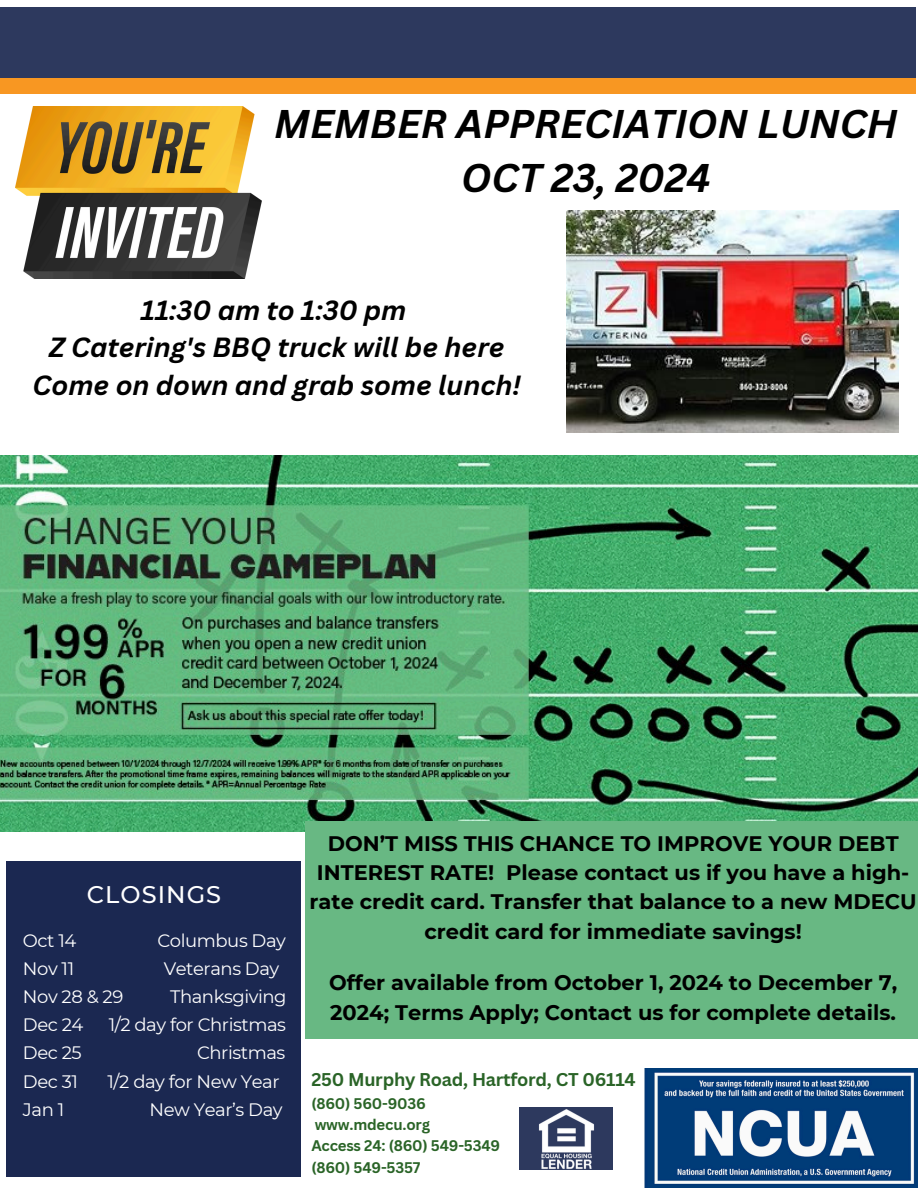
<style>
.page{position:relative;width:918px;height:1188px;background:#fff}
.page>*{position:absolute;margin:0;border:0;box-sizing:border-box;transform-origin:0 0}
.t1{font:italic 700 39px/54px "Canva Sans";color:#000;text-align:center}
.t2{font:italic 700 27px/37.2px "Canva Sans";color:#000;text-align:center}
.t3{font:500 24px "Montserrat";letter-spacing:.045em;color:#fff}
.t4{font:700 21px/29.2px "Montserrat";color:#000;text-align:center}
.t5{font:500 21px "Montserrat";letter-spacing:.045em;color:#fff}
.t6{font:18px "Montserrat";letter-spacing:-.025em;color:#fff}
.t7{font:700 18px "Canva Sans";letter-spacing:-.015em;color:#2a6427}
.t8{font:700 15px/21.3px "Canva Sans";letter-spacing:-.015em;color:#2a6427}
</style>
<div class="page">
<div style="left:0;top:8px;width:915px;height:86px;background:#f89722"></div>
<div style="left:0;top:8px;width:915px;height:70px;background:#2d395e"></div>
<div style="left:520px;top:1107px;width:93px;height:63px;background:#2d395e"></div>
<img style="left:539px;top:1109px;width:55px;height:60px">
<img style="left:645px;top:1069px;width:273px;height:118px">
<div style="left:7px;top:861px;width:294px;height:315px;background:#1b2851"></div>
<img style="left:15px;top:107px;width:247px;height:172px">
<img style="left:566px;top:211px;width:332px;height:222px">
<img style="left:0;top:456px;width:918px;height:376px">
<div style="left:305px;top:822px;width:613px;height:217px;background:#68b883"></div>
<h4 class="t1" style="left:274px;top:96px;width:625px">MEMBER APPRECIATION LUNCH<br>OCT 23, 2024</h4>
<p class="t2" style="left:33px;top:291px;width:490px">11:30 am to 1:30 pm<br>Z Catering's BBQ truck will be here<br>Come on down and grab some lunch!</p>
<h2 class="t3" style="left:87px;top:879px;width:136px">CLOSINGS</h2>
<p class="t6" style="left:23px;top:930px;width:55px">Oct 14</p>
<p class="t6" style="left:157px;top:930px;width:130px">Columbus Day</p>
<h5 class="t6" style="left:23px;top:958px;width:53px">Nov 11</h5>
<h5 class="t6" style="left:164px;top:958px;width:117px">Veterans Day</h5>
<h5 class="t6" style="left:23px;top:986px;width:102px">Nov 28 &amp; 29</h5>
<h5 class="t6" style="left:170px;top:986px;width:118px">Thanksgiving</h5>
<h3 class="t6" style="left:23px;top:1014px;width:62px">Dec 24</h3>
<h3 class="t6" style="left:109px;top:1014px;width:179px">1/2 day for Christmas</h3>
<p class="t6" style="left:23px;top:1042px;width:60px">Dec 25</p>
<p class="t6" style="left:197px;top:1042px;width:90px">Christmas</p>
<p class="t6" style="left:23px;top:1070px;width:57px">Dec 31</p>
<p class="t6" style="left:108px;top:1070px;width:174px">1/2 day for New Year</p>
<p class="t6" style="left:23px;top:1098px;width:43px">Jan 1</p>
<p class="t6" style="left:150px;top:1098px;width:135px">New Year’s Day</p>
<p class="t5" style="left:79px;top:1069px;width:119px">CLOSINGS</p>
<h6 class="t4" style="left:310px;top:829px;width:609px">DON’T MISS THIS CHANCE TO IMPROVE YOUR DEBT INTEREST RATE! Please contact us if you have a high&shy;rate credit card. Transfer that balance to a new MDECU credit card for immediate savings!</h6>
<p class="t4" style="left:329px;top:968px;width:570px;text-align:left">Offer available from October 1, 2024 to December 7,<br>2024; Terms Apply; Contact us for complete details.</p>
<p class="t7" style="left:311px;top:1067px;width:326px">250 Murphy Road, Hartford, CT 06114</p>
<p class="t8" style="left:311px;top:1092px;width:190px">(860) 560-9036 www.mdecu.org<br>Access 24: (860) 549-5349 (860) 549-5357</p>
</div>
